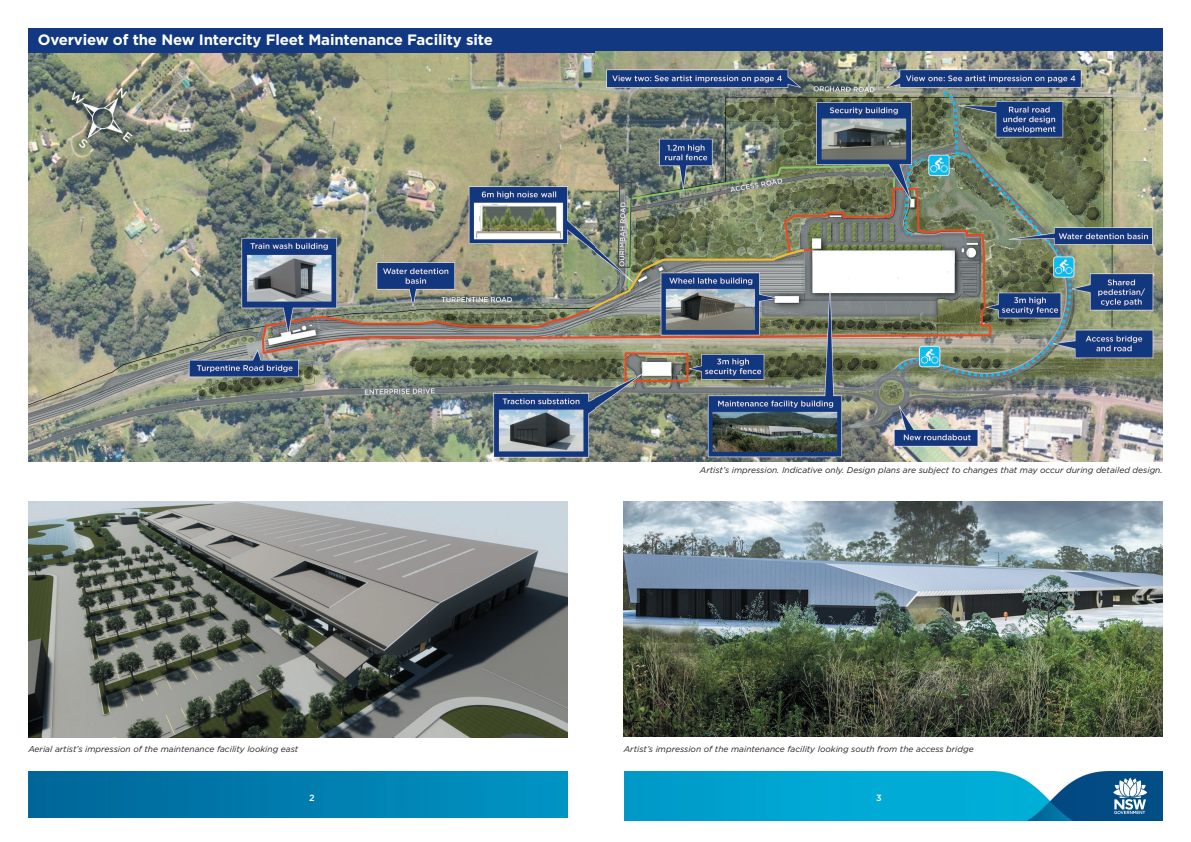
<style>
.page{position:relative;width:1191px;height:842px;background:#fff}
.page>*{position:absolute;margin:0;border:0;box-sizing:border-box;transform-origin:0 0}
.t1{font:700 15px "Gotham";letter-spacing:-.01em;color:#fff}
.t2{font:500 9px "Gotham";color:#fff}
.t3{font:italic 8.5px "Gotham";color:#231f20}
</style>
<div class="page">
<img style="left:28px;top:52px;width:1134px;height:409px">
<div style="left:28px;top:28px;width:1134px;height:24px;background:#113880"></div>
<img style="left:28px;top:502px;width:539px;height:235px">
<img style="left:28px;top:771px;width:539px;height:46px">
<img style="left:624px;top:502px;width:538px;height:234px">
<img style="left:624px;top:771px;width:538px;height:49px">
<svg style="left:1113px;top:778px;width:34px;height:36px"></svg>
<p class="t1" style="left:38px;top:31px;width:457px">Overview of the New Intercity Fleet Maintenance Facility site</p>
<p class="t3" style="left:28px;top:744px;width:271px">Aerial artist’s impression of the maintenance facility looking east</p>
<p class="t2" style="left:309px;top:792px;width:7px">2</p>
<p class="t3" style="left:700px;top:465px;width:464px">Artist’s impression. Indicative only. Design plans are subject to changes that may occur during detailed design.</p>
<p class="t3" style="left:624px;top:744px;width:351px">Artist’s impression of the maintenance facility looking south from the access bridge</p>
<p class="t2" style="left:876px;top:792px;width:7px">3</p>
</div>
